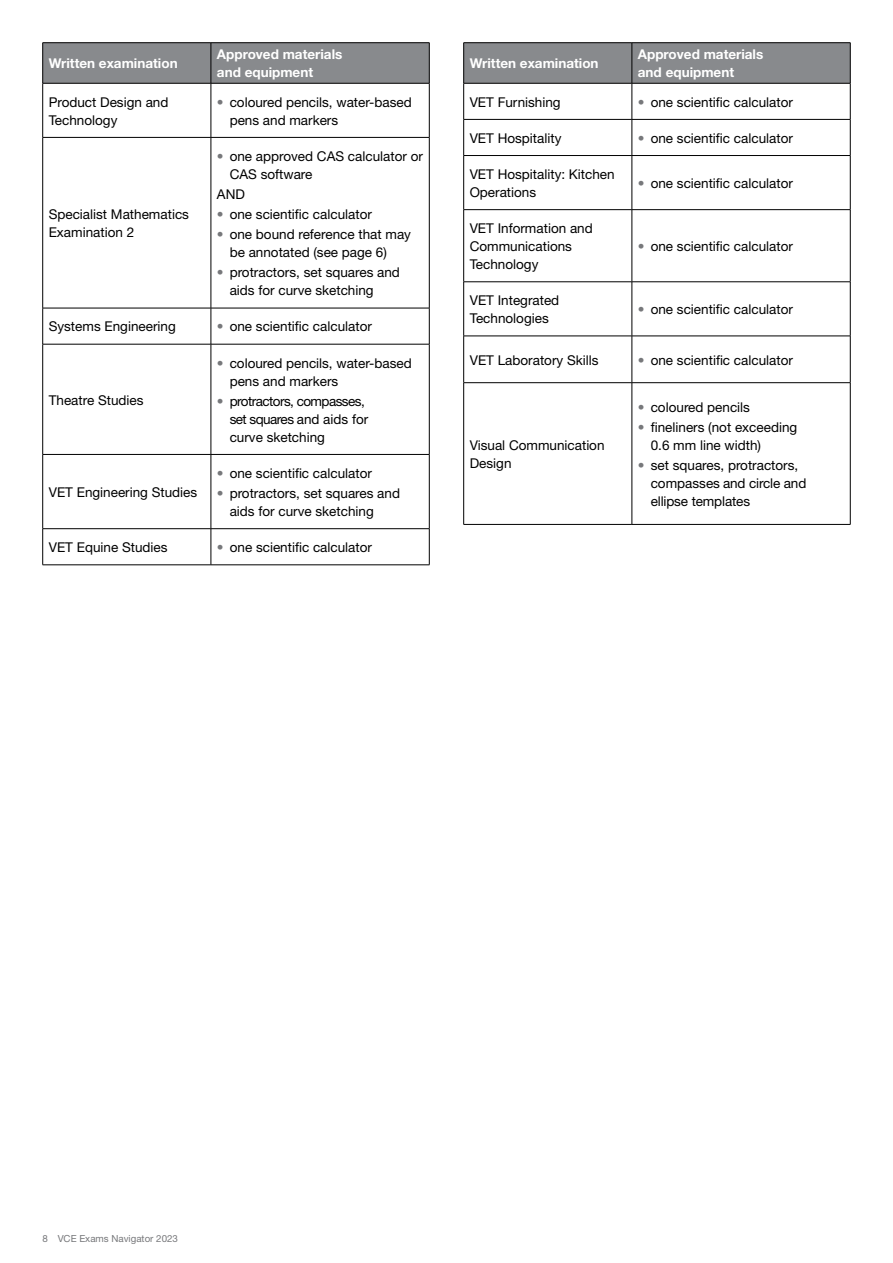
<style>
.page{position:relative;width:893px;height:1263px;background:#fff}
.page>*{position:absolute;margin:0;border:0;box-sizing:border-box;transform-origin:0 0}
.t1{font:13.5px/18px "Helvetica Neue LT";color:#000}
.t2{font:700 13.5px/18px "Helvetica Neue LT";color:#fff}
.t3{font:13.5px/18px "Helvetica Neue LT";letter-spacing:-.04em;color:#000}
.t4{font:9.75px "Helvetica Neue LT";color:#77787b}
.s1{color:#77787b}
</style>
<div class="page">
<div style="left:43px;top:43px;width:386px;height:40px;background:#888a8d"></div>
<hr style="left:43px;top:42px;width:168px;height:1px;background:#000">
<hr style="left:211px;top:42px;width:218px;height:1px;background:#000">
<hr style="left:43px;top:83px;width:168px;height:1px;background:#000">
<hr style="left:42px;top:83px;width:1px;height:54px;background:#000">
<hr style="left:211px;top:83px;width:218px;height:1px;background:#000">
<hr style="left:211px;top:83px;width:1px;height:54px;background:#000">
<hr style="left:429px;top:83px;width:1px;height:54px;background:#000">
<hr style="left:43px;top:137px;width:168px;height:1px;background:#000">
<hr style="left:42px;top:138px;width:1px;height:170px;background:#000">
<hr style="left:211px;top:137px;width:218px;height:1px;background:#000">
<hr style="left:211px;top:138px;width:1px;height:170px;background:#000">
<hr style="left:429px;top:138px;width:1px;height:170px;background:#000">
<hr style="left:43px;top:308px;width:168px;height:1px;background:#000">
<hr style="left:42px;top:308px;width:1px;height:36px;background:#000">
<hr style="left:211px;top:308px;width:218px;height:1px;background:#000">
<hr style="left:211px;top:308px;width:1px;height:36px;background:#000">
<hr style="left:429px;top:308px;width:1px;height:36px;background:#000">
<hr style="left:43px;top:344px;width:168px;height:1px;background:#000">
<hr style="left:42px;top:344px;width:1px;height:110px;background:#000">
<hr style="left:211px;top:344px;width:218px;height:1px;background:#000">
<hr style="left:211px;top:344px;width:1px;height:110px;background:#000">
<hr style="left:429px;top:344px;width:1px;height:110px;background:#000">
<hr style="left:43px;top:454px;width:168px;height:1px;background:#000">
<hr style="left:42px;top:455px;width:1px;height:73px;background:#000">
<hr style="left:211px;top:454px;width:218px;height:1px;background:#000">
<hr style="left:211px;top:455px;width:1px;height:73px;background:#000">
<hr style="left:429px;top:455px;width:1px;height:73px;background:#000">
<hr style="left:43px;top:528px;width:168px;height:1px;background:#000">
<hr style="left:42px;top:529px;width:1px;height:36px;background:#000">
<hr style="left:211px;top:528px;width:218px;height:1px;background:#000">
<hr style="left:211px;top:529px;width:1px;height:36px;background:#000">
<hr style="left:429px;top:529px;width:1px;height:36px;background:#000">
<hr style="left:43px;top:565px;width:168px;height:1px;background:#000">
<hr style="left:211px;top:565px;width:218px;height:1px;background:#000">
<hr style="left:42px;top:43px;width:1px;height:40px;background:#000">
<hr style="left:211px;top:43px;width:1px;height:40px;background:#000">
<hr style="left:429px;top:43px;width:1px;height:40px;background:#000">
<div style="left:464px;top:43px;width:386px;height:40px;background:#888a8d"></div>
<hr style="left:463px;top:42px;width:169px;height:1px;background:#000">
<hr style="left:632px;top:42px;width:218px;height:1px;background:#000">
<hr style="left:463px;top:83px;width:169px;height:1px;background:#000">
<hr style="left:463px;top:83px;width:1px;height:36px;background:#000">
<hr style="left:632px;top:83px;width:218px;height:1px;background:#000">
<hr style="left:632px;top:83px;width:1px;height:36px;background:#000">
<hr style="left:850px;top:83px;width:1px;height:36px;background:#000">
<hr style="left:463px;top:119px;width:169px;height:1px;background:#000">
<hr style="left:463px;top:120px;width:1px;height:35px;background:#000">
<hr style="left:632px;top:119px;width:218px;height:1px;background:#000">
<hr style="left:632px;top:120px;width:1px;height:35px;background:#000">
<hr style="left:850px;top:120px;width:1px;height:35px;background:#000">
<hr style="left:463px;top:155px;width:169px;height:1px;background:#000">
<hr style="left:463px;top:156px;width:1px;height:53px;background:#000">
<hr style="left:632px;top:155px;width:218px;height:1px;background:#000">
<hr style="left:632px;top:156px;width:1px;height:53px;background:#000">
<hr style="left:850px;top:156px;width:1px;height:53px;background:#000">
<hr style="left:463px;top:209px;width:169px;height:1px;background:#000">
<hr style="left:463px;top:210px;width:1px;height:72px;background:#000">
<hr style="left:632px;top:209px;width:218px;height:1px;background:#000">
<hr style="left:632px;top:210px;width:1px;height:72px;background:#000">
<hr style="left:850px;top:210px;width:1px;height:72px;background:#000">
<hr style="left:463px;top:282px;width:169px;height:1px;background:#000">
<hr style="left:463px;top:282px;width:1px;height:54px;background:#000">
<hr style="left:632px;top:282px;width:218px;height:1px;background:#000">
<hr style="left:632px;top:282px;width:1px;height:54px;background:#000">
<hr style="left:850px;top:282px;width:1px;height:54px;background:#000">
<hr style="left:463px;top:336px;width:169px;height:1px;background:#000">
<hr style="left:463px;top:336px;width:1px;height:46px;background:#000">
<hr style="left:632px;top:336px;width:218px;height:1px;background:#000">
<hr style="left:632px;top:336px;width:1px;height:46px;background:#000">
<hr style="left:850px;top:336px;width:1px;height:46px;background:#000">
<hr style="left:463px;top:382px;width:169px;height:1px;background:#000">
<hr style="left:463px;top:383px;width:1px;height:141px;background:#000">
<hr style="left:632px;top:382px;width:218px;height:1px;background:#000">
<hr style="left:632px;top:383px;width:1px;height:141px;background:#000">
<hr style="left:850px;top:383px;width:1px;height:141px;background:#000">
<hr style="left:463px;top:524px;width:169px;height:1px;background:#000">
<hr style="left:632px;top:524px;width:218px;height:1px;background:#000">
<hr style="left:463px;top:43px;width:1px;height:40px;background:#000">
<hr style="left:632px;top:43px;width:1px;height:40px;background:#000">
<hr style="left:850px;top:43px;width:1px;height:40px;background:#000">
<p class="t2" style="left:49px;top:54px;width:130px">Written examination</p>
<p class="t2" style="left:217px;top:45px;width:127px">Approved materials and equipment</p>
<p class="t1" style="left:49px;top:93px;width:121px">Product Design and<br>Technology</p>
<p class="t1" style="left:230px;top:93px;width:184px;text-indent:-13px"><span class="s1">•</span> coloured pencils, water-based pens and markers</p>
<p class="t1" style="left:49px;top:205px;width:142px">Specialist Mathematics<br>Examination 2</p>
<p class="t1" style="left:230px;top:147px;width:195px;text-indent:-13px"><span class="s1">•</span> one approved CAS calculator or<br>CAS software</p>
<p class="t1" style="left:217px;top:185px;width:29px">AND</p>
<p class="t1" style="left:217px;top:205px;width:157px"><span class="s1">•</span> one scientific calculator</p>
<p class="t1" style="left:230px;top:225px;width:183px;text-indent:-13px"><span class="s1">•</span> one bound reference that may be annotated (see page 6)</p>
<p class="t1" style="left:230px;top:263px;width:172px;text-indent:-13px"><span class="s1">•</span> protractors, set squares and aids for curve sketching</p>
<p class="t1" style="left:49px;top:317px;width:129px">Systems Engineering</p>
<p class="t1" style="left:217px;top:317px;width:157px"><span class="s1">•</span> one scientific calculator</p>
<p class="t1" style="left:49px;top:391px;width:96px">Theatre Studies</p>
<p class="t1" style="left:49px;top:483px;width:150px">VET Engineering Studies</p>
<p class="t1" style="left:230px;top:354px;width:184px;text-indent:-13px"><span class="s1">•</span> coloured pencils, water-based pens and markers</p>
<p class="t3" style="left:230px;top:392px;width:140px;text-indent:-13px"><span class="s1">•</span> protractors, compasses, set squares and aids for curve sketching</p>
<p class="t1" style="left:217px;top:464px;width:157px"><span class="s1">•</span> one scientific calculator</p>
<p class="t1" style="left:230px;top:484px;width:172px;text-indent:-13px"><span class="s1">•</span> protractors, set squares and aids for curve sketching</p>
<p class="t1" style="left:49px;top:538px;width:120px">VET Equine Studies</p>
<p class="t1" style="left:217px;top:538px;width:157px"><span class="s1">•</span> one scientific calculator</p>
<p class="t2" style="left:470px;top:54px;width:130px">Written examination</p>
<p class="t2" style="left:638px;top:45px;width:127px">Approved materials and equipment</p>
<p class="t1" style="left:470px;top:93px;width:93px">VET Furnishing</p>
<p class="t1" style="left:638px;top:93px;width:157px"><span class="s1">•</span> one scientific calculator</p>
<p class="t1" style="left:470px;top:129px;width:93px">VET Hospitality</p>
<p class="t1" style="left:638px;top:129px;width:157px"><span class="s1">•</span> one scientific calculator</p>
<p class="t1" style="left:470px;top:165px;width:147px">VET Hospitality: Kitchen<br>Operations</p>
<p class="t1" style="left:638px;top:174px;width:157px"><span class="s1">•</span> one scientific calculator</p>
<p class="t1" style="left:470px;top:219px;width:125px">VET Information and<br>Communications<br>Technology</p>
<p class="t1" style="left:638px;top:237px;width:157px"><span class="s1">•</span> one scientific calculator</p>
<p class="t1" style="left:470px;top:291px;width:91px">VET Integrated<br>Technologies</p>
<p class="t1" style="left:638px;top:300px;width:157px"><span class="s1">•</span> one scientific calculator</p>
<p class="t1" style="left:470px;top:351px;width:130px">VET Laboratory Skills</p>
<p class="t1" style="left:638px;top:351px;width:157px"><span class="s1">•</span> one scientific calculator</p>
<p class="t1" style="left:470px;top:436px;width:136px">Visual Communication<br>Design</p>
<p class="t1" style="left:638px;top:398px;width:114px"><span class="s1">•</span> coloured pencils</p>
<p class="t1" style="left:651px;top:418px;width:148px;text-indent:-13px"><span class="s1">•</span> fineliners (not exceeding<br>0.6 mm line width)</p>
<p class="t1" style="left:651px;top:456px;width:157px;text-indent:-13px"><span class="s1">•</span> set squares, protractors, compasses and circle and ellipse templates</p>
<p class="t4" style="left:43px;top:1232px;width:137px">8 VCE Exams Navigator 2023</p>
</div>
